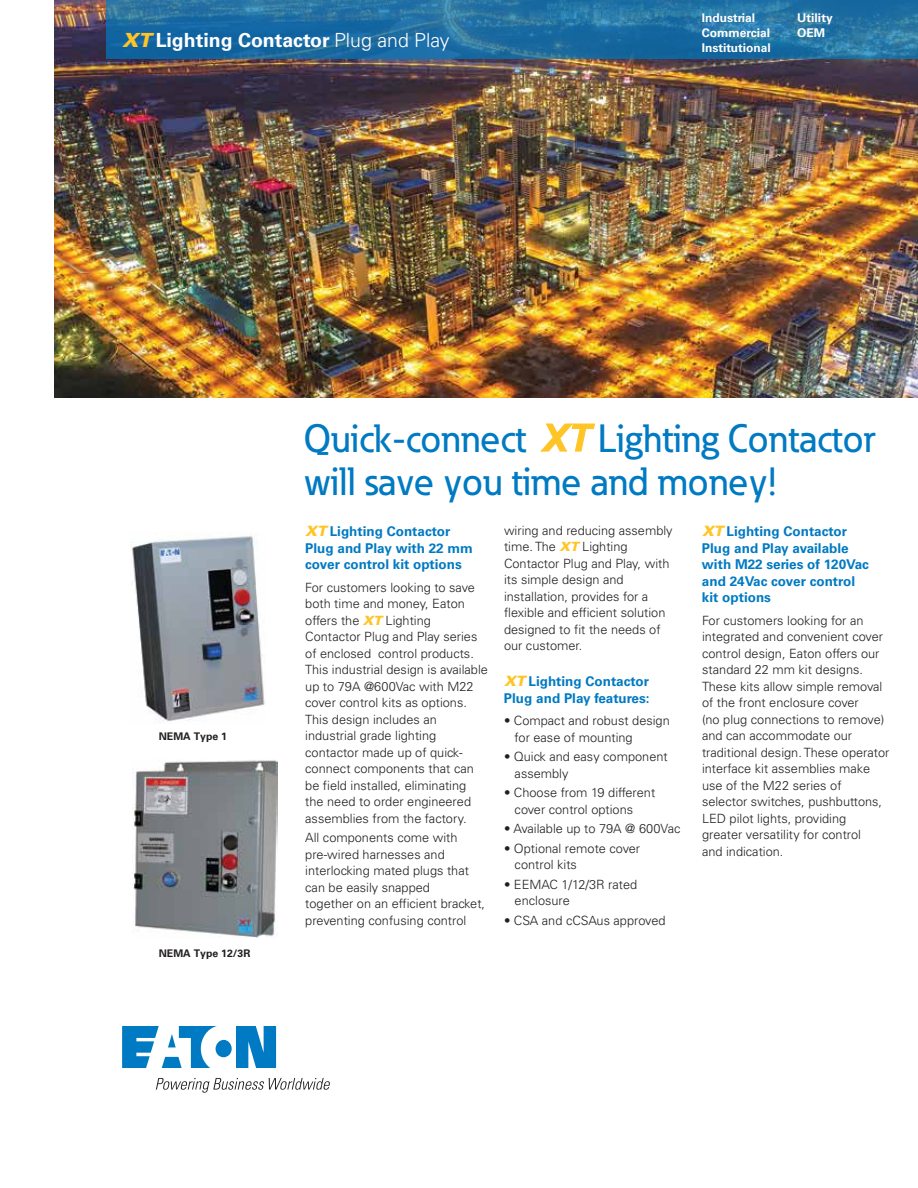
<style>
.page{position:relative;width:918px;height:1188px;background:#fff}
.page>*{position:absolute;margin:0;border:0;box-sizing:border-box;transform-origin:0 0}
.t1{font:500 39px/43.5px "Eaton";color:#007ac2}
.t2{font:700 19.5px "Univers";color:#fff}
.t3{font:700 13.5px/16.5px "Univers";color:#007ac2}
.t4{font:300 12.75px/16.5px "Univers";color:#231f20}
.t5{font:700 12px/15px "Univers";color:#fff}
.t6{font:700 10.5px "Univers LT Std";color:#231f20}
.s1{font-weight:900;font-style:italic;color:#ffc425}
.s2{font-weight:300}
.s3{font-weight:900;font-style:italic;font-size:14.25px;color:#ffc425}
</style>
<div class="page">
<img style="left:55px;top:0;width:863px;height:398px">
<svg style="left:106px;top:0;width:812px;height:58px;background:#2170a3"></svg>
<img style="left:132px;top:760px;width:145px;height:177px">
<img style="left:132px;top:533px;width:133px;height:189px">
<svg style="left:122px;top:1026px;width:154px;height:42px"></svg>
<svg style="left:156px;top:1078px;width:174px;height:15px"></svg>
<svg style="left:540px;top:423px;width:55px;height:29px"></svg>
<h2 class="t2" style="left:122px;top:29px;width:329px"><span class="s1">XT</span> Lighting Contactor <span class="s2">Plug and Play</span></h2>
<p class="t5" style="left:702px;top:11px;width:71px">Industrial<br>Commercial<br>Institutional</p>
<p class="t5" style="left:797px;top:11px;width:37px">Utility<br>OEM</p>
<p class="t6" style="left:159px;top:730px;width:70px">NEMA Type 1</p>
<p class="t6" style="left:159px;top:947px;width:93px">NEMA Type 12/3R</p>
<h1 class="t1" style="left:304px;top:416px;width:573px;text-indent:294px">Lighting Contactor will save you time and money!</h1>
<h1 class="t1" style="left:304px;top:416px;width:224px">Quick-connect</h1>
<p class="t3" style="left:305px;top:523px;width:169px"><span class="s3">XT</span> Lighting Contactor<br>Plug and Play with 22 mm cover control kit options</p>
<p class="t4" style="left:305px;top:579px;width:184px">For customers looking to save both time and money, Eaton offers the <span class="s1">XT</span> Lighting<br>Contactor Plug and Play series of enclosed control products.<br>This industrial design is available up to 79A @600Vac with M22 cover control kits as options.<br>This design includes an industrial grade lighting contactor made up of quick&shy;connect components that can be field installed, eliminating<br>the need to order engineered assemblies from the factory.</p>
<p class="t4" style="left:305px;top:829px;width:181px">All components come with pre-wired harnesses and interlocking mated plugs that can be easily snapped<br>together on an efficient bracket, preventing confusing control</p>
<p class="t4" style="left:504px;top:522px;width:170px">wiring and reducing assembly time. The <span class="s1">XT</span> Lighting<br>Contactor Plug and Play, with its simple design and installation, provides for a flexible and efficient solution designed to fit the needs of our customer.</p>
<p class="t3" style="left:504px;top:673px;width:147px"><span class="s3">XT</span> Lighting Contactor<br>Plug and Play features:</p>
<p class="t4" style="left:515px;top:712px;width:157px;text-indent:-11px">• Compact and robust design for ease of mounting</p>
<p class="t4" style="left:515px;top:748px;width:155px;text-indent:-11px">• Quick and easy component assembly</p>
<p class="t4" style="left:515px;top:784px;width:142px;text-indent:-11px">• Choose from 19 different cover control options</p>
<p class="t4" style="left:504px;top:820px;width:178px">• Available up to 79A @ 600Vac</p>
<p class="t4" style="left:515px;top:840px;width:127px;text-indent:-11px">• Optional remote cover control kits</p>
<p class="t4" style="left:515px;top:876px;width:124px;text-indent:-11px">• EEMAC 1/12/3R rated enclosure</p>
<p class="t4" style="left:504px;top:912px;width:163px">• CSA and cCSAus approved</p>
<p class="t3" style="left:702px;top:523px;width:168px"><span class="s3">XT</span> Lighting Contactor<br>Plug and Play available with M22 series of 120Vac and 24Vac cover control kit options</p>
<p class="t4" style="left:702px;top:612px;width:189px">For customers looking for an integrated and convenient cover control design, Eaton offers our standard 22 mm kit designs.<br>These kits allow simple removal of the front enclosure cover<br>(no plug connections to remove) and can accommodate our traditional design. These operator interface kit assemblies make use of the M22 series of selector switches, pushbuttons,<br>LED pilot lights, providing greater versatility for control<br>and indication.</p>
</div>
